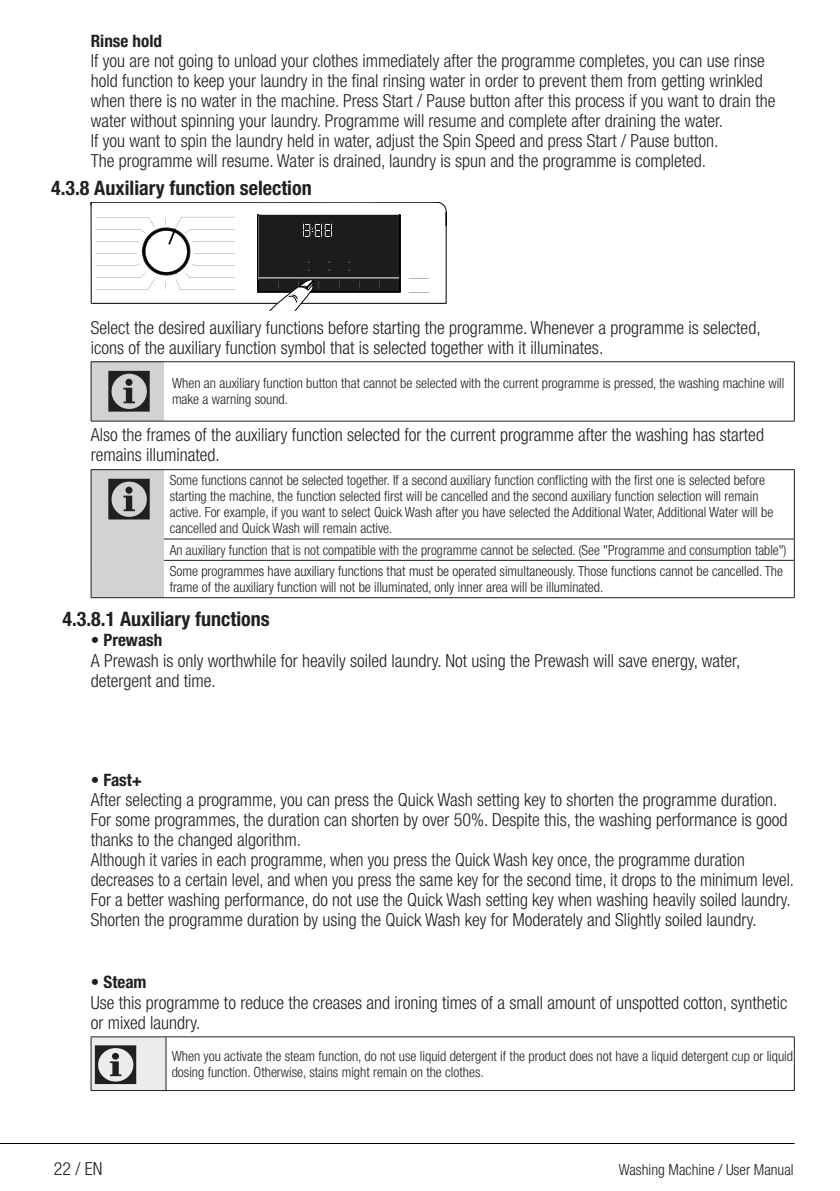
<style>
.page{position:relative;width:840px;height:1191px;background:#fff}
.page>*{position:absolute;margin:0;border:0;box-sizing:border-box;transform-origin:0 0}
.semboller{font:60px "ZIWARNUN";color:#231f20}
.t1{font:57px "ZIWARNUN";color:#231f20;scale:1.05 1}
.Konu_Baslik_2{font:700 condensed 20px "Helvetica Neue LT Pro";color:#231f20}
.Konu_Baslik_3{font:700 condensed 20px "Helvetica Neue LT Pro";color:#231f20}
.Normal_Yazi{font:300 condensed 18px/20px "Helvetica Neue LT Pro";color:#231f20}
.Normal_Yazi_Bold{font:700 condensed 17.2px "Helvetica Neue LT Pro";color:#231f20}
.t2{font:300 condensed 15.2px "Helvetica Neue LT Pro";color:#231f20}
.Girintili_Yazi_uyari{font:300 condensed 14px/16px "Helvetica Neue LT Pro";color:#231f20}
.t3{font:300 6.6px/8px "Soho Gothic Pro";color:#fff}
</style>
<div class="page">
<hr style="left:0;top:1143px;width:794px;height:1px;background:#000">
<svg style="left:91px;top:202px;width:355px;height:109px"></svg>
<div style="left:91px;top:362px;width:73px;height:59px;background:#d1d2d4"></div>
<hr style="left:91px;top:421px;width:73px;height:1px;background:#231f20">
<hr style="left:164px;top:421px;width:630px;height:1px;background:#231f20">
<hr style="left:91px;top:361px;width:73px;height:1px;background:#231f20">
<hr style="left:91px;top:362px;width:1px;height:59px;background:#231f20">
<hr style="left:164px;top:361px;width:630px;height:1px;background:#231f20">
<hr style="left:793px;top:362px;width:1px;height:59px;background:#231f20">
<div style="left:91px;top:469px;width:73px;height:128px;background:#d1d2d4"></div>
<hr style="left:91px;top:597px;width:73px;height:1px;background:#231f20">
<hr style="left:91px;top:469px;width:73px;height:1px;background:#231f20">
<hr style="left:91px;top:470px;width:1px;height:69px;background:#231f20">
<hr style="left:164px;top:469px;width:630px;height:1px;background:#231f20">
<hr style="left:793px;top:470px;width:1px;height:69px;background:#231f20">
<svg style="left:91px;top:539px;width:1px;height:21px"></svg>
<hr style="left:91px;top:560px;width:1px;height:37px;background:#231f20">
<hr style="left:164px;top:560px;width:630px;height:1px;background:#231f20">
<hr style="left:164px;top:538px;width:630px;height:1px;background:#231f20">
<svg style="left:793px;top:539px;width:1px;height:21px"></svg>
<hr style="left:793px;top:560px;width:1px;height:37px;background:#231f20">
<hr style="left:164px;top:597px;width:630px;height:1px;background:#231f20">
<div style="left:91px;top:1036px;width:75px;height:54px;background:#ececee"></div>
<hr style="left:91px;top:1090px;width:75px;height:1px;background:#231f20">
<hr style="left:166px;top:1090px;width:628px;height:1px;background:#231f20">
<hr style="left:91px;top:1036px;width:75px;height:1px;background:#231f20">
<hr style="left:91px;top:1037px;width:1px;height:53px;background:#231f20">
<hr style="left:166px;top:1036px;width:628px;height:1px;background:#231f20">
<hr style="left:165px;top:1037px;width:1px;height:53px;background:#231f20">
<hr style="left:793px;top:1037px;width:1px;height:53px;background:#231f20">
<p class="Normal_Yazi_Bold" style="left:91px;top:30px;width:73px">Rinse hold</p>
<p class="Normal_Yazi" style="left:91px;top:51px;width:685px">If you are not going to unload your clothes immediately after the programme completes, you can use rinse hold function to keep your laundry in the final rinsing water in order to prevent them from getting wrinkled when there is no water in the machine. Press Start / Pause button after this process if you want to drain the water without spinning your laundry. Programme will resume and complete after draining the water.</p>
<p class="Normal_Yazi" style="left:91px;top:131px;width:629px">If you want to spin the laundry held in water, adjust the Spin Speed and press Start / Pause button.</p>
<p class="Normal_Yazi" style="left:91px;top:151px;width:616px">The programme will resume. Water is drained, laundry is spun and the programme is completed.</p>
<p class="Konu_Baslik_2" style="left:51px;top:176px;width:262px">4.3.8 Auxiliary function selection</p>
<p class="t3" style="left:307px;top:257px;width:4px">- -</p>
<p class="t3" style="left:327px;top:257px;width:4px">- -</p>
<p class="t3" style="left:348px;top:257px;width:4px">- -</p>
<p class="Normal_Yazi" style="left:91px;top:317px;width:671px">Select the desired auxiliary functions before starting the programme. Whenever a programme is selected, icons of the auxiliary function symbol that is selected together with it illuminates.</p>
<p class="semboller" style="left:105px;top:360px;width:53px">C</p>
<p class="Girintili_Yazi_uyari" style="left:172px;top:375px;width:613px">When an auxiliary function button that cannot be selected with the current programme is pressed, the washing machine will make a warning sound.</p>
<p class="Normal_Yazi" style="left:91px;top:425px;width:674px">Also the frames of the auxiliary function selected for the current programme after the washing has started remains illuminated.</p>
<p class="semboller" style="left:105px;top:467px;width:53px">C</p>
<p class="Girintili_Yazi_uyari" style="left:170px;top:472px;width:604px">Some functions cannot be selected together. If a second auxiliary function conflicting with the first one is selected before starting the machine, the function selected first will be cancelled and the second auxiliary function selection will remain active. For example, if you want to select Quick Wash after you have selected the Additional Water, Additional Water will be cancelled and Quick Wash will remain active.</p>
<p class="Girintili_Yazi_uyari" style="left:170px;top:541px;width:618px">An auxiliary function that is not compatible with the programme cannot be selected. (See "Programme and consumption table")</p>
<p class="Girintili_Yazi_uyari" style="left:170px;top:563px;width:614px">Some programmes have auxiliary functions that must be operated simultaneously. Those functions cannot be cancelled. The frame of the auxiliary function will not be illuminated, only inner area will be illuminated.</p>
<p class="Konu_Baslik_3" style="left:62px;top:606px;width:209px">4.3.8.1 Auxiliary functions</p>
<p class="Normal_Yazi_Bold" style="left:91px;top:629px;width:73px">• Prewash</p>
<p class="Normal_Yazi" style="left:91px;top:650px;width:650px">A Prewash is only worthwhile for heavily soiled laundry. Not using the Prewash will save energy, water, detergent and time.</p>
<p class="Normal_Yazi_Bold" style="left:91px;top:769px;width:53px">• Fast+</p>
<p class="Normal_Yazi" style="left:91px;top:789px;width:697px">After selecting a programme, you can press the Quick Wash setting key to shorten the programme duration.<br>For some programmes, the duration can shorten by over 50%. Despite this, the washing performance is good thanks to the changed algorithm.</p>
<p class="Normal_Yazi" style="left:91px;top:849px;width:704px">Although it varies in each programme, when you press the Quick Wash key once, the programme duration decreases to a certain level, and when you press the same key for the second time, it drops to the minimum level.</p>
<p class="Normal_Yazi" style="left:91px;top:889px;width:701px">For a better washing performance, do not use the Quick Wash setting key when washing heavily soiled laundry.</p>
<p class="Normal_Yazi" style="left:91px;top:909px;width:667px">Shorten the programme duration by using the Quick Wash key for Moderately and Slightly soiled laundry.</p>
<p class="Normal_Yazi_Bold" style="left:91px;top:971px;width:57px">• Steam</p>
<p class="Normal_Yazi" style="left:91px;top:992px;width:698px">Use this programme to reduce the creases and ironing times of a small amount of unspotted cotton, synthetic or mixed laundry.</p>
<p class="t1" style="left:91px;top:1034px;width:50px">C</p>
<p class="Girintili_Yazi_uyari" style="left:171px;top:1047px;width:622px">When you activate the steam function, do not use liquid detergent if the product does not have a liquid detergent cup or liquid dosing function. Otherwise, stains might remain on the clothes.</p>
<p class="Normal_Yazi" style="left:54px;top:1158px;width:50px">22 / EN</p>
<p class="t2" style="left:618px;top:1160px;width:176px">Washing Machine / User Manual</p>
</div>
